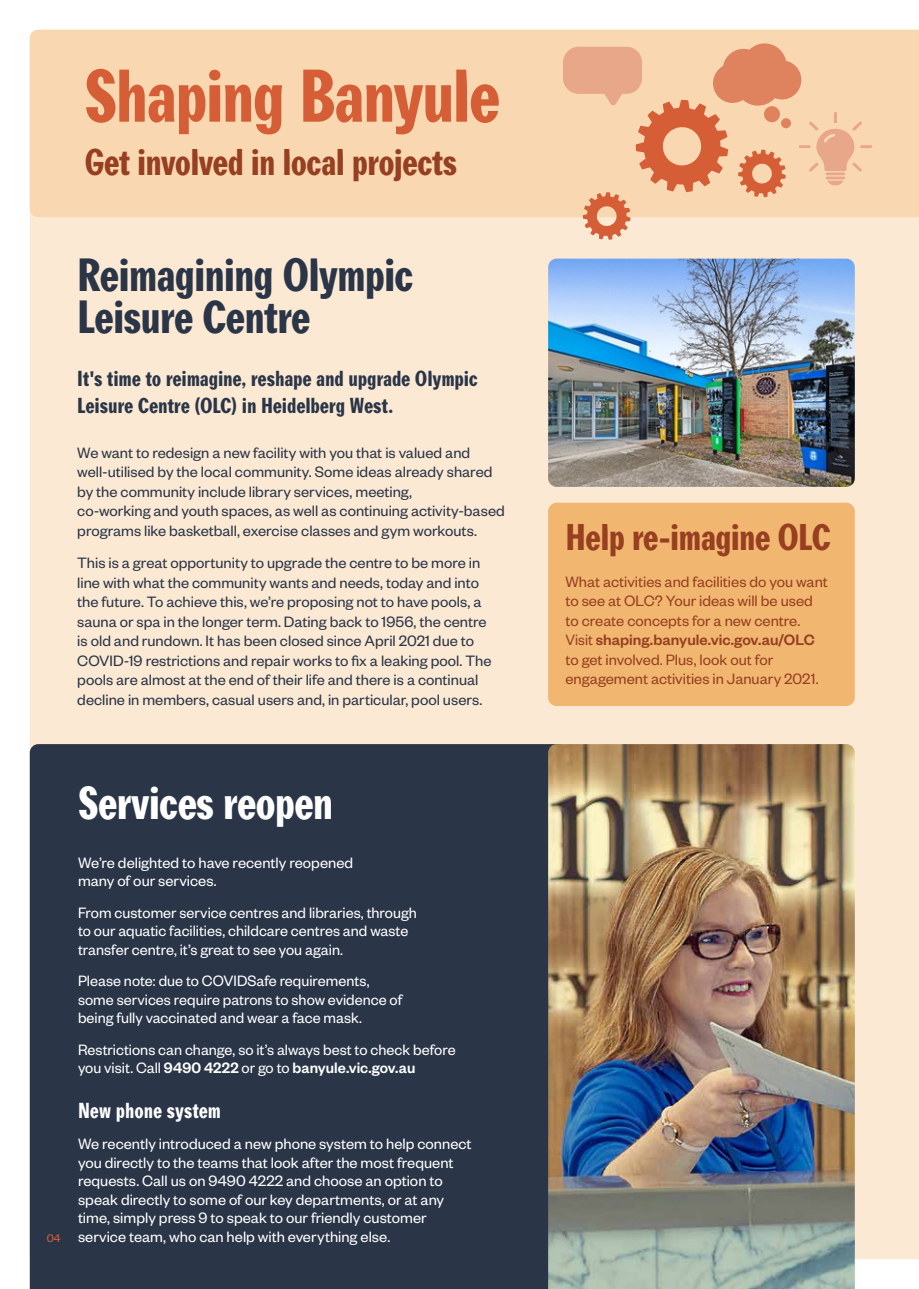
<style>
.page{position:relative;width:919px;height:1289px;background:#fff}
.page>*{position:absolute;margin:0;border:0;box-sizing:border-box;transform-origin:0 0}
.t1{font:72px "Agipo Bold Cond";letter-spacing:-.03em;color:#d65e36}
.t2{font:45px/42px "Agipo Bold Cond";letter-spacing:-.025em;color:#2a3547}
.t3{font:45px "Agipo Bold Cond";letter-spacing:-.02em;color:#fff}
.t4{font:36px "Agipo Bold Cond";letter-spacing:-.025em;color:#973f21}
.t5{font:21px/27px "Agipo Bold Cond";letter-spacing:-.01em;color:#2a3547}
.t6{font:21px "Agipo Bold Cond";color:#fff}
.t7{font:16.5px/19.5px "Founders Grotesk";color:#2a3547}
.t8{font:16.5px/18.6px "Founders Grotesk";color:#fff}
.t9{font:16.5px/19.5px "Founders Grotesk";color:#973f21}
.s1{font-weight:500}
.s2{font-size:12px;color:#d65e36}
</style>
<div class="page">
<div style="left:30px;top:217px;width:888px;height:1042px;background:#fbe9d4"></div>
<div style="left:30px;top:30px;width:888px;height:187px;background:#f8d7b1"></div>
<div style="left:548px;top:502px;width:306px;height:204px;background:#f1b670;border-radius:9px"></div>
<svg style="left:563px;top:43px;width:309px;height:197px;background:#f1c19d"></svg>
<div style="left:30px;top:744px;width:518px;height:544px;background:#2a3547"></div>
<img style="left:548px;top:258px;width:306px;height:229px">
<img style="left:548px;top:744px;width:306px;height:544px">
<h1 class="t1" style="left:84px;top:40px;width:417px">Shaping Banyule</h1>
<h3 class="t4" style="left:84px;top:134px;width:374px">Get involved in local projects</h3>
<h2 class="t2" style="left:77px;top:250px;width:338px">Reimagining Olympic<br>Leisure Centre</h2>
<p class="t5" style="left:77px;top:363px;width:402px">It's time to reimagine, reshape and upgrade Olympic<br>Leisure Centre (OLC) in Heidelberg West.</p>
<p class="t7" style="left:77px;top:442px;width:429px">We want to redesign a new facility with you that is valued and well-utilised by the local community. Some ideas already shared by the community include library services, meeting,<br>co-working and youth spaces, as well as continuing activity-based programs like basketball, exercise classes and gym workouts.</p>
<p class="t7" style="left:77px;top:552px;width:415px">This is a great opportunity to upgrade the centre to be more in line with what the community wants and needs, today and into the future. To achieve this, we’re proposing not to have pools, a sauna or spa in the longer term. Dating back to 1956, the centre is old and rundown. It has been closed since April 2021 due to COVID-19 restrictions and repair works to fix a leaking pool. The pools are almost at the end of their life and there is a continual decline in members, casual users and, in particular, pool users.</p>
<h2 class="t3" style="left:78px;top:768px;width:257px">Services reopen</h2>
<p class="t8" style="left:78px;top:852px;width:277px">We’re delighted to have recently reopened many of our services.</p>
<p class="t8" style="left:78px;top:902px;width:340px">From customer service centres and libraries, through to our aquatic facilities, childcare centres and waste transfer centre, it’s great to see you again.</p>
<p class="t8" style="left:78px;top:970px;width:326px">Please note: due to COVIDSafe requirements, some services require patrons to show evidence of being fully vaccinated and wear a face mask.</p>
<p class="t8" style="left:78px;top:1039px;width:379px">Restrictions can change, so it’s always best to check before you visit. Call <span class="s1">9490 4222</span> or go to <span class="s1">banyule.vic.gov.au</span></p>
<p class="t6" style="left:78px;top:1093px;width:144px">New phone system</p>
<p class="t8" style="left:78px;top:1133px;width:395px">We recently introduced a new phone system to help connect</p>
<p class="t8" style="left:78px;top:1152px;width:377px">you directly to the teams that look after the most frequent</p>
<p class="t8" style="left:78px;top:1170px;width:366px">requests. Call us on 9490 4222 and choose an option to</p>
<p class="t8" style="left:78px;top:1189px;width:367px">speak directly to some of our key departments, or at any</p>
<p class="t8" style="left:78px;top:1207px;width:350px">time, simply press 9 to speak to our friendly customer</p>
<p class="t8" style="left:47px;top:1226px;width:345px"><span class="s2">04</span> service team, who can help with everything else.</p>
<h3 class="t4" style="left:565px;top:509px;width:267px">Help re-imagine OLC</h3>
<p class="t9" style="left:565px;top:571px;width:264px">What activities and facilities do you want to see at OLC? Your ideas will be used to create concepts for a new centre.<br>Visit <span class="s1">shaping.banyule.vic.gov.au/OLC </span>to get involved. Plus, look out for engagement activities in January 2021.</p>
</div>
